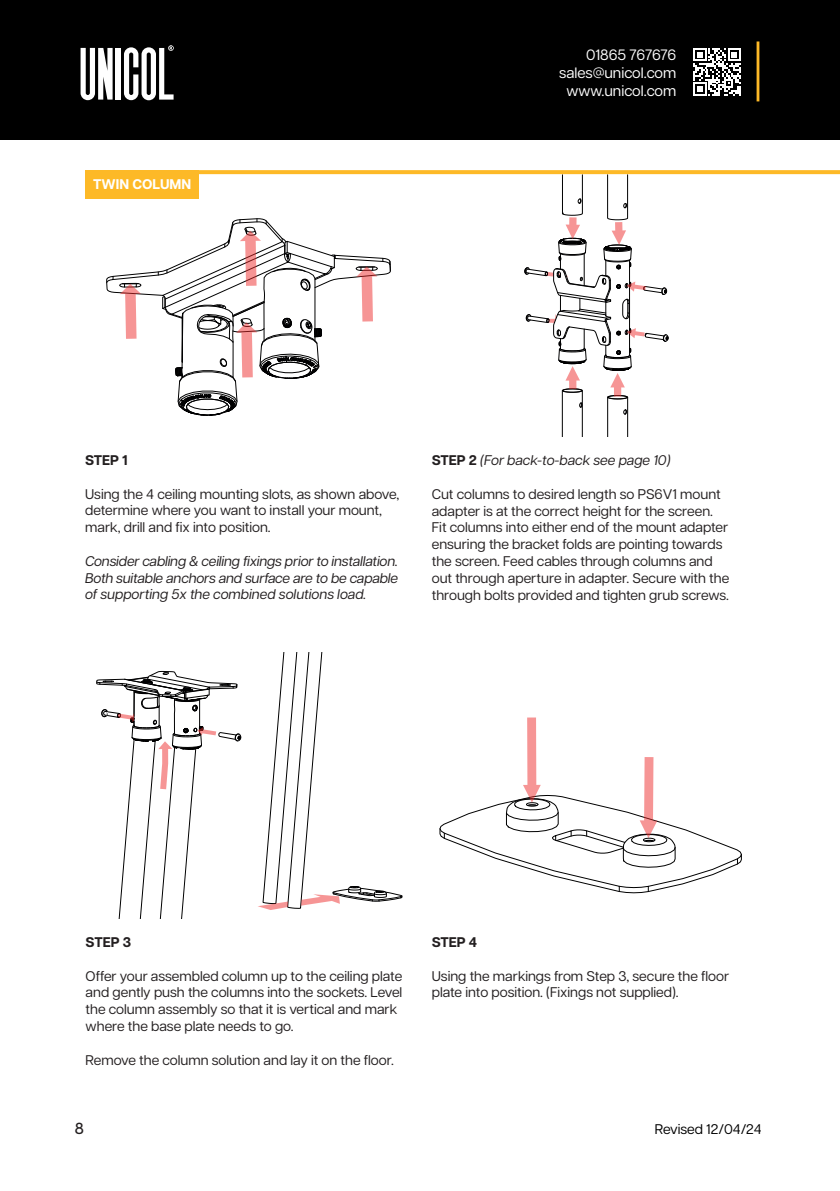
<style>
.page{position:relative;width:840px;height:1191px;background:#fff}
.page>*{position:absolute;margin:0;border:0;box-sizing:border-box;transform-origin:0 0}
.t1{font:500 16px "Articulat CF";color:#231f20}
.t2{font:15px/18px "Articulat CF";color:#fff;text-align:right}
.t3{font:14px/16.8px "Articulat CF";color:#231f20}
.t4{font:italic 14px/16.8px "Articulat CF";color:#231f20;text-align:justify}
.t5{font:14px "Articulat CF";color:#000}
.t6{font:700 14px "Articulat CF";color:#231f20}
.t7{font:700 14px "Articulat CF";color:#fff}
.s1{font-weight:700;font-style:normal}
</style>
<div class="page">
<div style="left:0;top:0;width:839px;height:140px;background:#000"></div>
<svg style="left:124px;top:45px;width:49px;height:55px"></svg>
<div style="left:116px;top:48px;width:5px;height:52px;background:#fff"></div>
<svg style="left:80px;top:48px;width:32px;height:52px"></svg>
<hr style="left:756px;top:41px;width:3px;height:60px;background:#fdb927">
<svg style="left:693px;top:48px;width:47px;height:48px"></svg>
<svg style="left:524px;top:174px;width:144px;height:263px"></svg>
<svg style="left:106px;top:218px;width:284px;height:198px"></svg>
<svg style="left:96px;top:671px;width:145px;height:247px"></svg>
<svg style="left:258px;top:652px;width:144px;height:258px"></svg>
<svg style="left:439px;top:717px;width:302px;height:176px"></svg>
<div style="left:85px;top:170px;width:114px;height:28px;background:#fdb927"></div>
<svg style="left:199px;top:170px;width:640px;height:4px;background:#fdbb2e"></svg>
<p class="t7" style="left:93px;top:174px;width:99px">TWIN COLUMN</p>
<p class="t2" style="left:559px;top:44px;width:118px">01865 767676 sales@unicol.com www.unicol.com</p>
<p class="t6" style="left:85px;top:450px;width:44px">STEP 1</p>
<p class="t3" style="left:85px;top:484px;width:315px">Using the 4 ceiling mounting slots, as shown above, determine where you want to install your mount, mark, drill and fix into position.</p>
<p class="t4" style="left:85px;top:551px;width:314px">Consider cabling &amp; ceiling fixings prior to installation.<br>Both suitable anchors and surface are to be capable of supporting 5x the combined solutions load.</p>
<p class="t4" style="left:431px;top:451px;width:240px"><span class="s1">STEP 2</span> (For back-to-back see page 10)</p>
<p class="t3" style="left:431px;top:484px;width:299px">Cut columns to desired length so PS6V1 mount adapter is at the correct height for the screen.<br>Fit columns into either end of the mount adapter ensuring the bracket folds are pointing towards the screen. Feed cables through columns and out through aperture in adapter. Secure with the through bolts provided and tighten grub screws.</p>
<p class="t6" style="left:86px;top:931px;width:47px">STEP 3</p>
<p class="t3" style="left:86px;top:966px;width:318px">Offer your assembled column up to the ceiling plate and gently push the columns into the sockets. Level the column assembly so that it is vertical and mark where the base plate needs to go.</p>
<p class="t3" style="left:86px;top:1050px;width:309px">Remove the column solution and lay it on the floor.</p>
<p class="t6" style="left:431px;top:931px;width:47px">STEP 4</p>
<p class="t3" style="left:431px;top:966px;width:298px">Using the markings from Step 3, secure the floor plate into position. (Fixings not supplied).</p>
<p class="t1" style="left:75px;top:1116px;width:11px">8</p>
<p class="t5" style="left:654px;top:1118px;width:108px">Revised 12/04/24</p>
</div>
